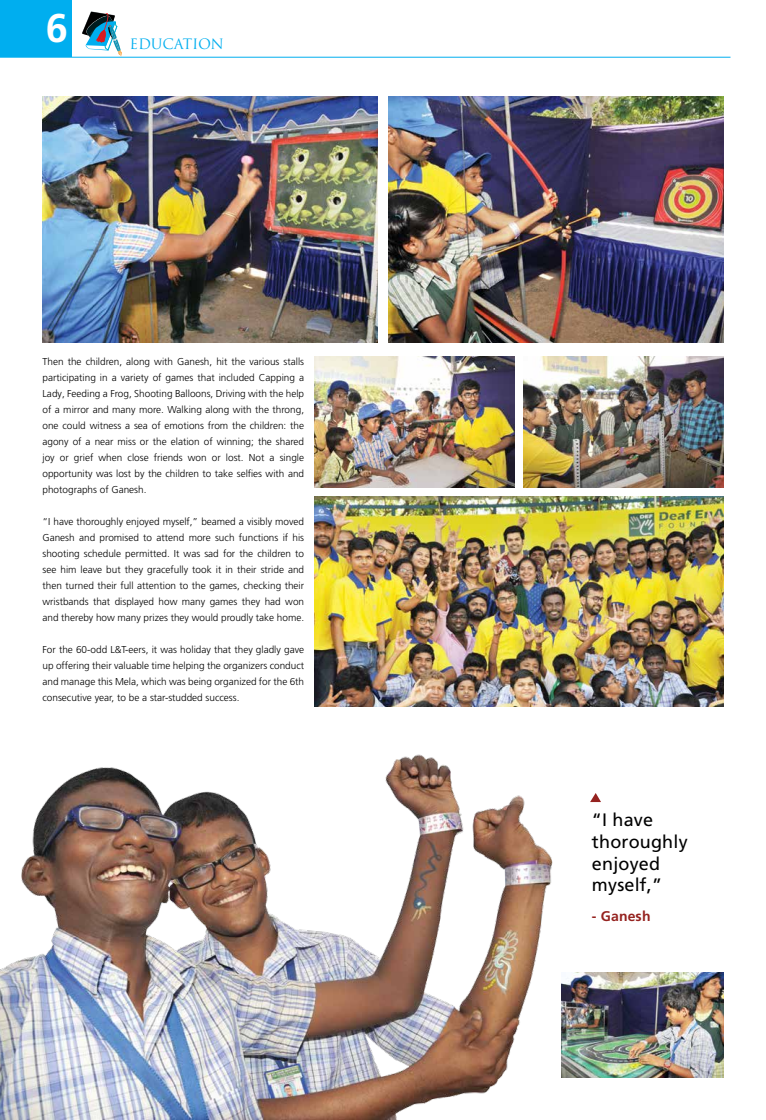
<style>
.page{position:relative;width:766px;height:1120px;background:#fff}
.page>*{position:absolute;margin:0;border:0;box-sizing:border-box;transform-origin:0 0}
.t1{font:700 40px "Frutiger LT Pro";color:#fff}
.t2{font:18px/21.6px "Frutiger LT Pro";letter-spacing:.01em;color:#000}
.t3{font:14px "Trajan Pro";color:#00aeef}
.t4{font:700 14px "Frutiger LT Pro";color:#95221f}
.t5{font:300 10px/16px "Frutiger LT Pro";color:#000;text-align:justify}
</style>
<div class="page">
<img style="left:561px;top:972px;width:162px;height:105px">
<div style="left:0;top:0;width:71px;height:57px;background:#00aeef"></div>
<hr style="left:0;top:57px;width:730px;height:1px;background:#00aeef">
<svg style="left:82px;top:11px;width:40px;height:46px"></svg>
<img style="left:314px;top:496px;width:409px;height:210px">
<img style="left:43px;top:97px;width:334px;height:245px">
<img style="left:388px;top:97px;width:335px;height:245px">
<img style="left:523px;top:356px;width:200px;height:132px">
<img style="left:315px;top:356px;width:199px;height:132px">
<img style="left:0;top:754px;width:553px;height:366px">
<svg style="left:590px;top:793px;width:11px;height:9px"></svg>
<h1 class="t1" style="left:46px;top:4px;width:24px">6</h1>
<h3 class="t3" style="left:129px;top:35px;width:96px">EDUCATION</h3>
<p class="t5" style="left:42px;top:353px;width:263px">Then the children, along with Ganesh, hit the various stalls participating in a variety of games that included Capping a Lady, Feeding a Frog, Shooting Balloons, Driving with the help of a mirror and many more. Walking along with the throng, one could witness a sea of emotions from the children: the agony of a near miss or the elation of winning; the shared joy or grief when close friends won or lost. Not a single opportunity was lost by the children to take selfies with and photographs of Ganesh.</p>
<p class="t5" style="left:42px;top:513px;width:263px">“I have thoroughly enjoyed myself,” beamed a visibly moved Ganesh and promised to attend more such functions if his shooting schedule permitted. It was sad for the children to see him leave but they gracefully took it in their stride and then turned their full attention to the games, checking their wristbands that displayed how many games they had won and thereby how many prizes they would proudly take home.</p>
<p class="t5" style="left:42px;top:641px;width:263px">For the 60-odd L&amp;T-eers, it was holiday that they gladly gave up offering their valuable time helping the organizers conduct and manage this Mela, which was being organized for the 6th consecutive year, to be a star-studded success.</p>
<h2 class="t2" style="left:591px;top:809px;width:97px">“I have thoroughly enjoyed myself,”</h2>
<h3 class="t4" style="left:591px;top:907px;width:60px">- Ganesh</h3>
</div>
